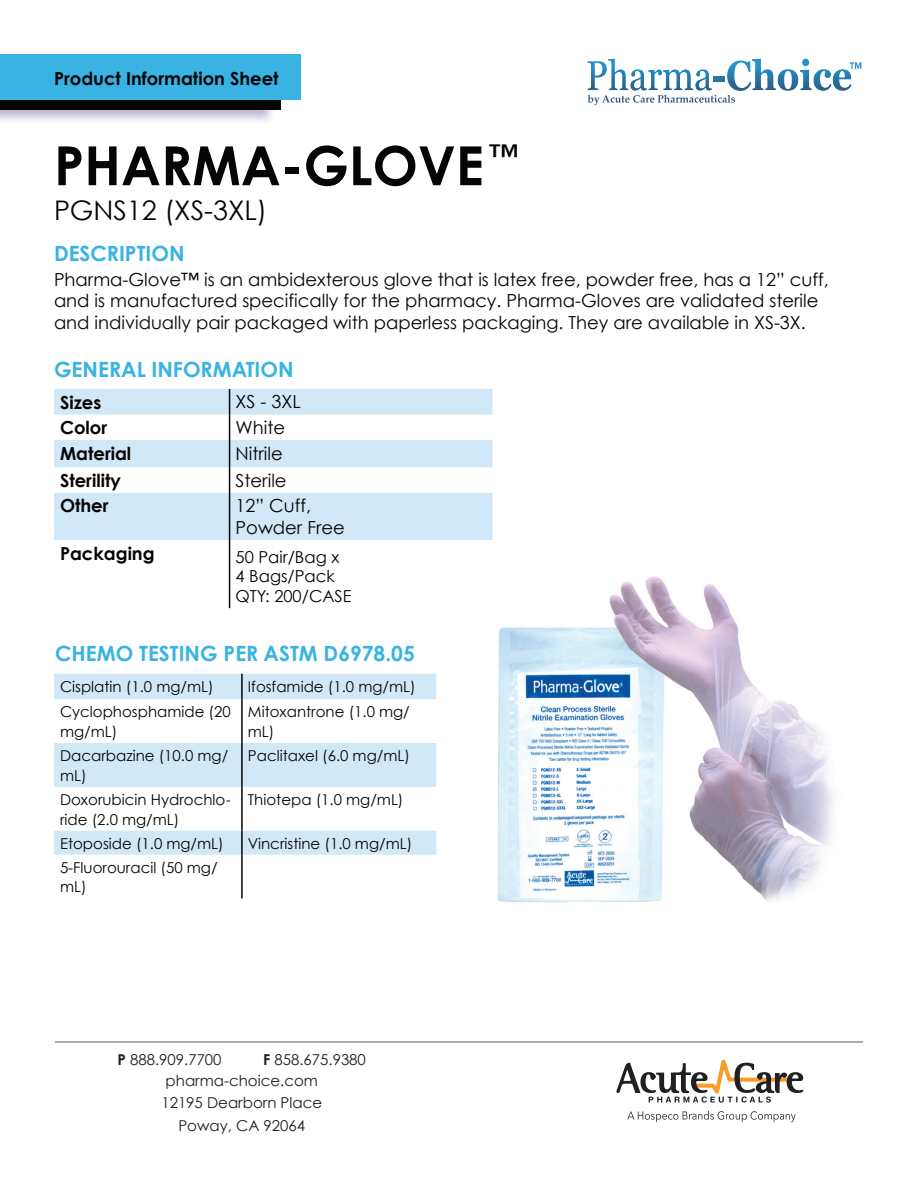
<style>
.page{position:relative;width:918px;height:1188px;background:#fff}
.page>*{position:absolute;margin:0;border:0;box-sizing:border-box;transform-origin:0 0}
.t1{font:700 54px "Century Gothic";color:#050504}
.t2{font:27px "Century Gothic";color:#050504}
.t3{font:700 21px "Century Gothic";color:#38b3e4}
.t4{font:18px/21.6px "Century Gothic";color:#050504}
.t5{font:700 18px "Century Gothic";color:#050504}
.t6{font:16.5px/19.8px "Century Gothic";color:#050504}
.t7{font:15px/19.8px "Century Gothic";color:#050504}
.t8{font:15px/21px "Century Gothic";color:#211f1f}
.s1{font-weight:700}
</style>
<div class="page">
<svg style="left:54px;top:389px;width:438px;height:151px;fill:#d0e8f7"></svg>
<svg style="left:229px;top:389px;width:1px;height:104px"></svg>
<hr style="left:229px;top:493px;width:1px;height:47px;background:#050504">
<hr style="left:229px;top:540px;width:1px;height:68px;background:#050504">
<hr style="left:55px;top:1042px;width:808px;height:1px;background:#afaaaa">
<svg style="left:54px;top:674px;width:382px;height:181px;fill:#d1e8f7"></svg>
<hr style="left:241px;top:674px;width:2px;height:25px;background:#050504">
<hr style="left:241px;top:699px;width:2px;height:44px;background:#050504">
<hr style="left:241px;top:743px;width:2px;height:44px;background:#050504">
<hr style="left:241px;top:787px;width:2px;height:44px;background:#050504">
<hr style="left:241px;top:831px;width:2px;height:24px;background:#050504">
<hr style="left:241px;top:855px;width:2px;height:43px;background:#050504">
<svg style="left:587px;top:59px;width:274px;height:46px"></svg>
<img style="left:753px;top:69px;width:23px;height:21px">
<img style="left:778px;top:69px;width:20px;height:22px">
<img style="left:800px;top:70px;width:12px;height:20px">
<img style="left:814px;top:69px;width:38px;height:22px">
<img style="left:833px;top:76px;width:19px;height:13px">
<svg style="left:627px;top:1111px;width:169px;height:11px"></svg>
<svg style="left:616px;top:1060px;width:187px;height:43px"></svg>
<div style="left:0;top:67px;width:281px;height:43px;background:#050504"></div>
<div style="left:0;top:54px;width:300px;height:45px;background:#38b3e4"></div>
<img style="left:497px;top:576px;width:336px;height:326px">
<p class="t5" style="left:54px;top:67px;width:226px">Product Information Sheet</p>
<h1 class="t1" style="left:54px;top:131px;width:467px">PHARMA-GLOVE<sup>™</sup></h1>
<h2 class="t2" style="left:54px;top:193px;width:215px">PGNS12 (XS-3XL)</h2>
<p class="t3" style="left:54px;top:240px;width:132px">DESCRIPTION</p>
<p class="t4" style="left:54px;top:268px;width:776px">Pharma-Glove™ is an ambidexterous glove that is latex free, powder free, has a 12” cuff, and is manufactured specifically for the pharmacy. Pharma-Gloves are validated sterile and individually pair packaged with paperless packaging. They are available in XS-3X.</p>
<p class="t3" style="left:54px;top:356px;width:241px">GENERAL INFORMATION</p>
<p class="t5" style="left:60px;top:390px;width:43px">Sizes</p>
<p class="t4" style="left:236px;top:390px;width:67px">XS - 3XL</p>
<p class="t5" style="left:60px;top:416px;width:49px">Color</p>
<p class="t4" style="left:236px;top:416px;width:51px">White</p>
<p class="t5" style="left:60px;top:441px;width:73px">Material</p>
<p class="t4" style="left:236px;top:442px;width:49px">Nitrile</p>
<p class="t5" style="left:60px;top:469px;width:62px">Sterility</p>
<p class="t4" style="left:236px;top:469px;width:53px">Sterile</p>
<p class="t5" style="left:60px;top:494px;width:50px">Other</p>
<p class="t4" style="left:236px;top:495px;width:111px">12” Cuff,<br>Powder Free</p>
<p class="t5" style="left:60px;top:542px;width:96px">Packaging</p>
<p class="t6" style="left:236px;top:546px;width:118px">50 Pair/Bag x<br>4 Bags/Pack<br>QTY: 200/CASE</p>
<p class="t3" style="left:55px;top:639px;width:361px">CHEMO TESTING PER ASTM D6978.05</p>
<p class="t7" style="left:60px;top:676px;width:155px">Cisplatin (1.0 mg/mL)</p>
<p class="t7" style="left:248px;top:676px;width:169px">Ifosfamide (1.0 mg/mL)</p>
<p class="t7" style="left:60px;top:701px;width:172px">Cyclophosphamide (20 mg/mL)</p>
<p class="t7" style="left:248px;top:701px;width:163px">Mitoxantrone (1.0 mg/ mL)</p>
<p class="t7" style="left:60px;top:745px;width:170px">Dacarbazine (10.0 mg/ mL)</p>
<p class="t7" style="left:248px;top:745px;width:163px">Paclitaxel (6.0 mg/mL)</p>
<p class="t7" style="left:60px;top:789px;width:173px">Doxorubicin Hydrochlo&shy;ride (2.0 mg/mL)</p>
<p class="t7" style="left:248px;top:789px;width:157px">Thiotepa (1.0 mg/mL)</p>
<p class="t7" style="left:60px;top:833px;width:165px">Etoposide (1.0 mg/mL)</p>
<p class="t7" style="left:248px;top:833px;width:166px">Vincristine (1.0 mg/mL)</p>
<p class="t7" style="left:60px;top:857px;width:159px">5-Fluorouracil (50 mg/ mL)</p>
<p class="t8" style="left:118px;top:1049px;width:105px"><span class="s1">P</span> 888.909.7700</p>
<p class="t8" style="left:166px;top:1049px;width:202px;text-indent:97px"><span class="s1">F</span> 858.675.9380 pharma-choice.com</p>
<p class="t8" style="left:161px;top:1091px;width:162px;line-height:22.5px;text-align:center">12195 Dearborn Place<br>Poway, CA 92064</p>
</div>
